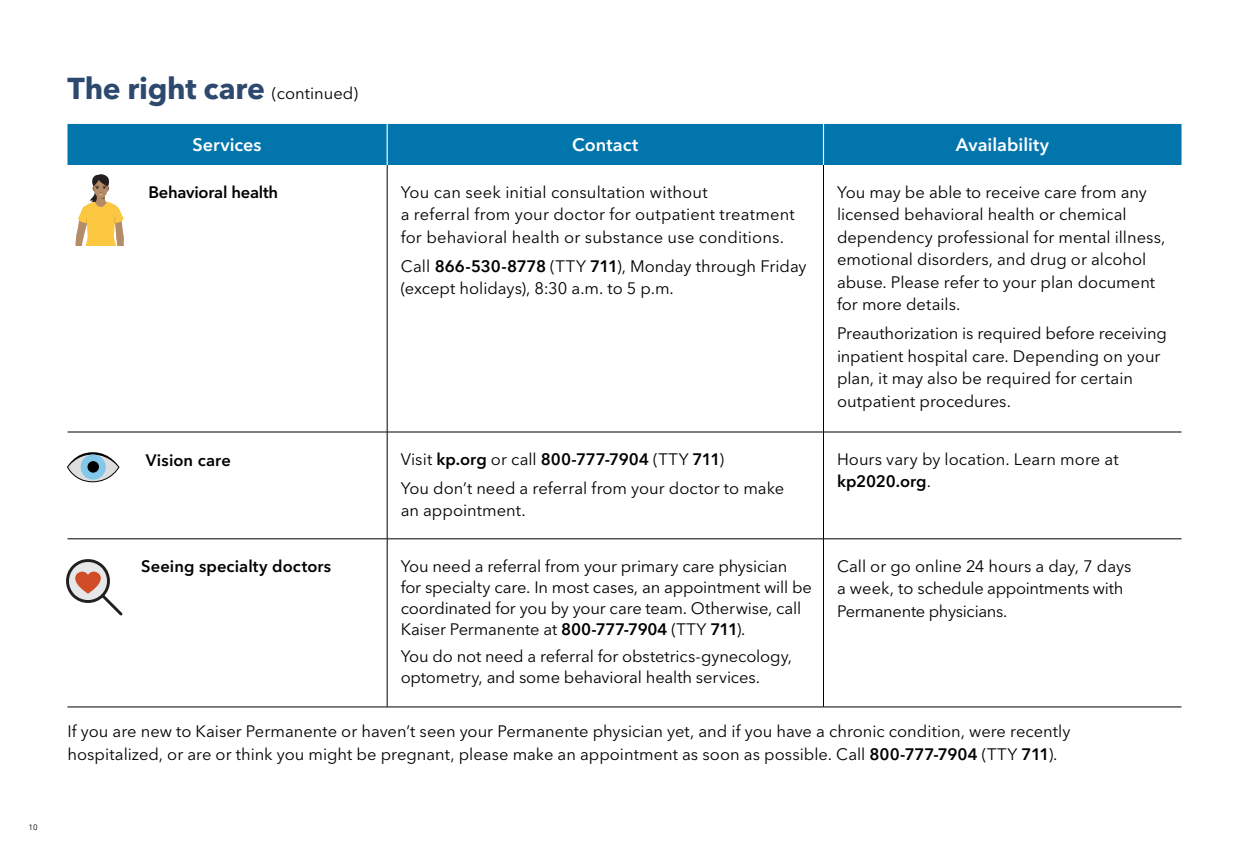
<style>
.page{position:relative;width:1242px;height:864px;background:#fff}
.page>*{position:absolute;margin:0;border:0;box-sizing:border-box;transform-origin:0 0}
.t1{font:700 30px "Avenir Next LT Pro";letter-spacing:-.01em;color:#2d496e}
.t2{font:600 18px "Avenir Next LT Pro";color:#fff}
.t3{font:16.5px/22.5px "Avenir Next LT Pro";color:#000}
.t4{font:600 16.5px "Avenir Next LT Pro";letter-spacing:.005em;color:#000}
.t5{font:600 16.5px "Avenir Next LT Pro";letter-spacing:-.015em;color:#000}
.t6{font:7.8px "Avenir Next LT Pro";color:#000}
.s1{font-weight:400;font-size:16.5px;color:#000}
.s2{font-weight:600}
</style>
<div class="page">
<div style="left:68px;top:124px;width:1114px;height:41px;background:#0275ac"></div>
<hr style="left:387px;top:124px;width:1px;height:41px;background:#fff">
<hr style="left:823px;top:124px;width:1px;height:41px;background:#fff">
<hr style="left:68px;top:539px;width:319px;height:1px;background:#000">
<hr style="left:387px;top:539px;width:437px;height:1px;background:#000">
<hr style="left:824px;top:539px;width:358px;height:1px;background:#000">
<hr style="left:68px;top:707px;width:319px;height:1px;background:#000">
<hr style="left:387px;top:707px;width:437px;height:1px;background:#000">
<hr style="left:824px;top:707px;width:358px;height:1px;background:#000">
<hr style="left:68px;top:432px;width:319px;height:1px;background:#000">
<hr style="left:387px;top:432px;width:437px;height:1px;background:#000">
<hr style="left:824px;top:432px;width:358px;height:1px;background:#000">
<hr style="left:387px;top:165px;width:1px;height:267px;background:#000">
<hr style="left:823px;top:165px;width:1px;height:267px;background:#000">
<hr style="left:387px;top:539px;width:1px;height:168px;background:#000">
<hr style="left:823px;top:539px;width:1px;height:168px;background:#000">
<hr style="left:387px;top:432px;width:1px;height:107px;background:#000">
<hr style="left:823px;top:432px;width:1px;height:107px;background:#000">
<svg style="left:67px;top:452px;width:52px;height:30px"></svg>
<div style="left:81px;top:455px;width:25px;height:25px;background:#83c8eb;border-radius:50%"></div>
<div style="left:88px;top:462px;width:10px;height:10px;background:#000;border-radius:50%"></div>
<div style="left:88px;top:462px;width:10px;height:10px;border:1px solid #000;border-radius:50%"></div>
<svg style="left:66px;top:559px;width:57px;height:57px"></svg>
<svg style="left:75px;top:174px;width:49px;height:71px"></svg>
<p class="t6" style="left:29px;top:822px;width:10px">10</p>
<h1 class="t1" style="left:68px;top:70px;width:292px">The right care <span class="s1">(continued)</span></h1>
<p class="t2" style="left:192px;top:134px;width:71px">Services</p>
<p class="t2" style="left:572px;top:134px;width:68px">Contact</p>
<p class="t2" style="left:956px;top:134px;width:95px">Availability</p>
<p class="t5" style="left:148px;top:182px;width:131px">Behavioral health</p>
<p class="t3" style="left:401px;top:181px;width:396px">You can seek initial consultation without<br>a referral from your doctor for outpatient treatment for behavioral health or substance use conditions.</p>
<p class="t3" style="left:401px;top:255px;width:408px">Call <span class="s2">866-530-8778</span> (TTY <span class="s2">711</span>), Monday through Friday (except holidays), 8:30 a.m. to 5 p.m.</p>
<p class="t3" style="left:837px;top:181px;width:330px">You may be able to receive care from any licensed behavioral health or chemical dependency professional for mental illness, emotional disorders, and drug or alcohol abuse. Please refer to your plan document for more details.</p>
<p class="t3" style="left:837px;top:322px;width:331px">Preauthorization is required before receiving inpatient hospital care. Depending on your plan, it may also be required for certain outpatient procedures.</p>
<p class="t4" style="left:146px;top:450px;width:86px">Vision care</p>
<p class="t3" style="left:401px;top:444px;width:385px;line-height:29.2px">Visit <span class="s2">kp.org</span> or call <span class="s2">800-777-7904</span> (TTY <span class="s2">711</span>)<br>You don’t need a referral from your doctor to make</p>
<p class="t3" style="left:401px;top:500px;width:126px">an appointment.</p>
<p class="t4" style="left:141px;top:556px;width:191px">Seeing specialty doctors</p>
<p class="t3" style="left:401px;top:555px;width:413px;line-height:21px">You need a referral from your primary care physician for specialty care. In most cases, an appointment will be coordinated for you by your care team. Otherwise, call Kaiser Permanente at <span class="s2">800-777-7904</span> (TTY <span class="s2">711</span>).</p>
<p class="t3" style="left:401px;top:646px;width:393px;line-height:21px">You do not need a referral for obstetrics-gynecology, optometry, and some behavioral health services.</p>
<p class="t3" style="left:837px;top:448px;width:283px">Hours vary by location. Learn more at <span class="s2">kp2020.org</span>.</p>
<p class="t3" style="left:837px;top:555px;width:296px">Call or go online 24 hours a day, 7 days a week, to schedule appointments with<br>Permanente physicians.</p>
<p class="t3" style="left:68px;top:720px;width:1005px">If you are new to Kaiser Permanente or haven’t seen your Permanente physician yet, and if you have a chronic condition, were recently hospitalized, or are or think you might be pregnant, please make an appointment as soon as possible. Call <span class="s2">800-777-7904</span> (TTY <span class="s2">711</span>).</p>
</div>
